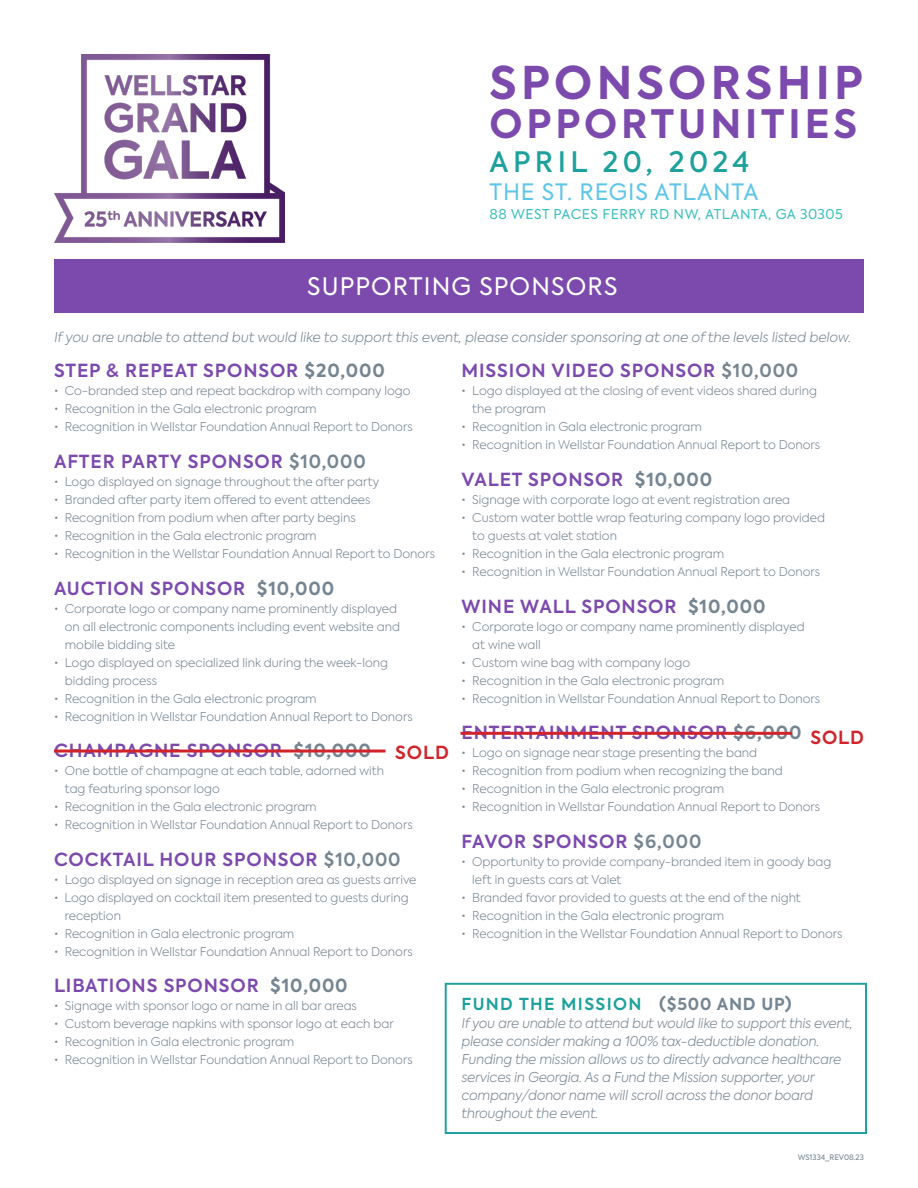
<style>
.page{position:relative;width:918px;height:1188px;background:#fff}
.page>*{position:absolute;margin:0;border:0;box-sizing:border-box;transform-origin:0 0}
.t1{font:700 44.85px "Axiforma";letter-spacing:.1em;color:#7c4aad}
.t2{font:700 39px "Axiforma";letter-spacing:.1em;color:#7c4aad}
.t3{font:500 28.05px "Axiforma";letter-spacing:.16em;color:#1ea19c}
.t4{font:24px "Axiforma";letter-spacing:.05em;color:#fff}
.t5{font:22.5px "Axiforma";letter-spacing:.04em;color:#5fc5e9}
.t6{font:600 18px "Axiforma";letter-spacing:.05em;color:#7c4aad}
.t7{font:600 18px "Axiforma";letter-spacing:.05em;color:#d1232a}
.t8{font:600 16.5px "Axiforma";letter-spacing:.08em;color:#1ea19c}
.t9{font:italic 300 13.5px/18px "Axiforma";letter-spacing:-.01em;color:#758592}
.t10{font:13.5px "Axiforma";letter-spacing:.04em;color:#3dc0bf}
.t11{font:300 12px/18px "Axiforma";color:#758592}
.t12{font:7.5px "Axiforma";color:#758592}
.s1{font-weight:700;color:#758592}
.s2{color:#758592}
</style>
<div class="page">
<div style="left:54px;top:259px;width:810px;height:54px;background:#7c4aad"></div>
<div style="left:445px;top:983px;width:422px;height:151px;border:2px solid #1ea19c"></div>
<img style="left:54px;top:54px;width:230px;height:189px">
<hr style="left:54px;top:750px;width:332px;height:3px;background:#d1232a">
<hr style="left:460px;top:732px;width:332px;height:3px;background:#d1232a">
<p class="t1" style="left:490px;top:52px;width:375px">SPONSORSHIP</p>
<p class="t2" style="left:490px;top:97px;width:369px">OPPORTUNITIES</p>
<p class="t3" style="left:490px;top:143px;width:261px">APRIL 20, 2024</p>
<p class="t5" style="left:490px;top:177px;width:270px">THE ST. REGIS ATLANTA</p>
<p class="t10" style="left:490px;top:206px;width:355px">88 WEST PACES FERRY RD NW, ATLANTA, GA 30305</p>
<p class="t4" style="left:307px;top:271px;width:312px">SUPPORTING SPONSORS</p>
<p class="t9" style="left:54px;top:328px;width:799px">If you are unable to attend but would like to support this event, please consider sponsoring at one of the levels listed below.</p>
<p class="t6" style="left:54px;top:359px;width:332px">STEP &amp; REPEAT SPONSOR <span class="s1">$20,000</span></p>
<p class="t11" style="left:54px;top:382px;width:358px">• Co-branded step and repeat backdrop with company logo</p>
<p class="t11" style="left:54px;top:400px;width:264px">• Recognition in the Gala electronic program</p>
<p class="t11" style="left:54px;top:418px;width:360px">• Recognition in Wellstar Foundation Annual Report to Donors</p>
<p class="t6" style="left:54px;top:449px;width:313px">AFTER PARTY SPONSOR <span class="s2">$10,000</span></p>
<p class="t11" style="left:54px;top:473px;width:327px">• Logo displayed on signage throughout the after party</p>
<p class="t11" style="left:54px;top:491px;width:318px">• Branded after party item offered to event attendees</p>
<p class="t11" style="left:54px;top:509px;width:303px">• Recognition from podium when after party begins</p>
<p class="t11" style="left:54px;top:527px;width:264px">• Recognition in the Gala electronic program</p>
<p class="t11" style="left:54px;top:545px;width:382px">• Recognition in the Wellstar Foundation Annual Report to Donors</p>
<p class="t6" style="left:54px;top:576px;width:282px">AUCTION SPONSOR <span class="s1">$10,000</span></p>
<p class="t11" style="left:65px;top:599px;width:337px;text-indent:-11px">• Corporate logo or company name prominently displayed on all electronic components including event website and mobile bidding site</p>
<p class="t11" style="left:54px;top:653px;width:336px">• Logo displayed on specialized link during the week-long</p>
<p class="t11" style="left:65px;top:671px;width:94px">bidding process</p>
<p class="t11" style="left:54px;top:689px;width:264px">• Recognition in the Gala electronic program</p>
<p class="t11" style="left:54px;top:707px;width:360px">• Recognition in Wellstar Foundation Annual Report to Donors</p>
<p class="t6" style="left:54px;top:739px;width:318px">CHAMPAGNE SPONSOR <span class="s1">$10,000</span></p>
<p class="t11" style="left:54px;top:762px;width:332px">• One bottle of champagne at each table, adorned with</p>
<p class="t11" style="left:65px;top:780px;width:157px">tag featuring sponsor logo</p>
<p class="t11" style="left:54px;top:798px;width:264px">• Recognition in the Gala electronic program</p>
<p class="t11" style="left:54px;top:816px;width:360px">• Recognition in Wellstar Foundation Annual Report to Donors</p>
<p class="t6" style="left:54px;top:847px;width:348px">COCKTAIL HOUR SPONSOR <span class="s2">$10,000</span></p>
<p class="t11" style="left:54px;top:870px;width:364px">• Logo displayed on signage in reception area as guests arrive</p>
<p class="t11" style="left:65px;top:888px;width:345px;text-indent:-11px">• Logo displayed on cocktail item presented to guests during reception</p>
<p class="t11" style="left:54px;top:924px;width:242px">• Recognition in Gala electronic program</p>
<p class="t11" style="left:54px;top:942px;width:360px">• Recognition in Wellstar Foundation Annual Report to Donors</p>
<p class="t6" style="left:54px;top:974px;width:295px">LIBATIONS SPONSOR <span class="s1">$10,000</span></p>
<p class="t11" style="left:54px;top:997px;width:304px">• Signage with sponsor logo or name in all bar areas</p>
<p class="t11" style="left:54px;top:1015px;width:341px">• Custom beverage napkins with sponsor logo at each bar</p>
<p class="t11" style="left:54px;top:1033px;width:242px">• Recognition in Gala electronic program</p>
<p class="t11" style="left:54px;top:1051px;width:360px">• Recognition in Wellstar Foundation Annual Report to Donors</p>
<p class="t7" style="left:395px;top:740px;width:55px">SOLD</p>
<p class="t6" style="left:462px;top:359px;width:338px">MISSION VIDEO SPONSOR <span class="s2">$10,000</span></p>
<p class="t11" style="left:472px;top:382px;width:346px;text-indent:-11px">• Logo displayed at the closing of event videos shared during the program</p>
<p class="t11" style="left:462px;top:418px;width:242px">• Recognition in Gala electronic program</p>
<p class="t11" style="left:462px;top:436px;width:360px">• Recognition in Wellstar Foundation Annual Report to Donors</p>
<p class="t6" style="left:462px;top:467px;width:252px">VALET SPONSOR <span class="s1">$10,000</span></p>
<p class="t11" style="left:462px;top:491px;width:330px">• Signage with corporate logo at event registration area</p>
<p class="t11" style="left:462px;top:509px;width:365px">• Custom water bottle wrap featuring company logo provided</p>
<p class="t11" style="left:472px;top:527px;width:146px">to guests at valet station</p>
<p class="t11" style="left:462px;top:545px;width:264px">• Recognition in the Gala electronic program</p>
<p class="t11" style="left:462px;top:563px;width:360px">• Recognition in Wellstar Foundation Annual Report to Donors</p>
<p class="t6" style="left:462px;top:594px;width:305px">WINE WALL SPONSOR <span class="s1">$10,000</span></p>
<p class="t11" style="left:472px;top:617px;width:334px;text-indent:-11px">• Corporate logo or company name prominently displayed at wine wall</p>
<p class="t11" style="left:462px;top:653px;width:230px">• Custom wine bag with company logo</p>
<p class="t11" style="left:462px;top:671px;width:264px">• Recognition in the Gala electronic program</p>
<p class="t11" style="left:462px;top:689px;width:360px">• Recognition in Wellstar Foundation Annual Report to Donors</p>
<p class="t6" style="left:462px;top:721px;width:341px">ENTERTAINMENT SPONSOR <span class="s1">$6,000</span></p>
<p class="t11" style="left:462px;top:744px;width:297px">• Logo on signage near stage presenting the band</p>
<p class="t11" style="left:462px;top:762px;width:323px">• Recognition from podium when recognizing the band</p>
<p class="t11" style="left:462px;top:780px;width:264px">• Recognition in the Gala electronic program</p>
<p class="t11" style="left:462px;top:798px;width:360px">• Recognition in Wellstar Foundation Annual Report to Donors</p>
<p class="t6" style="left:462px;top:829px;width:241px">FAVOR SPONSOR <span class="s2">$6,000</span></p>
<p class="t11" style="left:472px;top:852px;width:361px;text-indent:-11px">• Opportunity to provide company-branded item in goody bag left in guests cars at Valet</p>
<p class="t11" style="left:462px;top:888px;width:341px">• Branded favor provided to guests at the end of the night</p>
<p class="t11" style="left:462px;top:906px;width:264px">• Recognition in the Gala electronic program</p>
<p class="t11" style="left:462px;top:924px;width:382px">• Recognition in the Wellstar Foundation Annual Report to Donors</p>
<p class="t7" style="left:810px;top:725px;width:55px">SOLD</p>
<p class="t8" style="left:462px;top:993px;width:332px">FUND THE MISSION <span class="s1">($500 AND UP)</span></p>
<p class="t9" style="left:462px;top:1014px;width:393px">If you are unable to attend but would like to support this event, please consider making a 100% tax-deductible donation.<br>Funding the mission allows us to directly advance healthcare services in Georgia. As a Fund the Mission supporter, your company/donor name will scroll across the donor board throughout the event.</p>
<p class="t12" style="left:798px;top:1153px;width:68px">WS1334_REV08.23</p>
</div>
